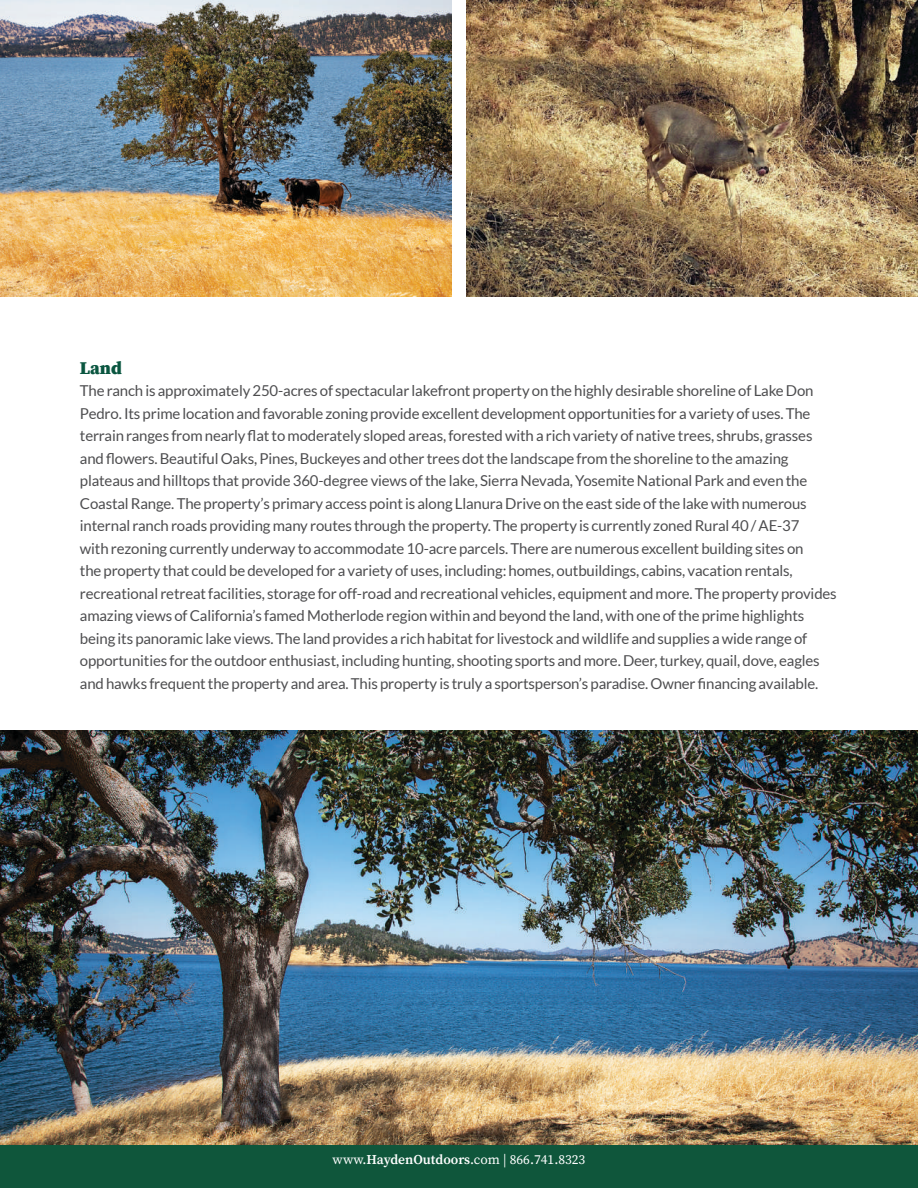
<style>
.page{position:relative;width:918px;height:1188px;background:#fff}
.page>*{position:absolute;margin:0;border:0;box-sizing:border-box;transform-origin:0 0}
.t1{font:900 18px "Source Serif Pro";color:#0a5640}
.t2{font:15px/22.5px "Lato";letter-spacing:-.01em;color:#4d4d4f}
.t3{font:13.5px "Source Serif Pro";color:#fff}
.s1{font-weight:600}
</style>
<div class="page">
<div style="left:0;top:1144px;width:918px;height:44px;background:#0f563b"></div>
<img style="left:0;top:730px;width:918px;height:414px">
<img style="left:0;top:0;width:452px;height:297px">
<img style="left:467px;top:0;width:451px;height:297px">
<p class="t1" style="left:80px;top:355px;width:44px">Land</p>
<p class="t2" style="left:80px;top:379px;width:758px">The ranch is approximately 250-acres of spectacular lakefront property on the highly desirable shoreline of Lake Don Pedro. Its prime location and favorable zoning provide excellent development opportunities for a variety of uses. The terrain ranges from nearly flat to moderately sloped areas, forested with a rich variety of native trees, shrubs, grasses and flowers. Beautiful Oaks, Pines, Buckeyes and other trees dot the landscape from the shoreline to the amazing plateaus and hilltops that provide 360-degree views of the lake, Sierra Nevada, Yosemite National Park and even the Coastal Range. The property’s primary access point is along Llanura Drive on the east side of the lake with numerous internal ranch roads providing many routes through the property. The property is currently zoned Rural 40 / AE-37<br>with rezoning currently underway to accommodate 10-acre parcels. There are numerous excellent building sites on<br>the property that could be developed for a variety of uses, including: homes, outbuildings, cabins, vacation rentals, recreational retreat facilities, storage for off-road and recreational vehicles, equipment and more. The property provides amazing views of California’s famed Motherlode region within and beyond the land, with one of the prime highlights being its panoramic lake views. The land provides a rich habitat for livestock and wildlife and supplies a wide range of opportunities for the outdoor enthusiast, including hunting, shooting sports and more. Deer, turkey, quail, dove, eagles and hawks frequent the property and area. This property is truly a sportsperson’s paradise. Owner financing available.</p>
<p class="t3" style="left:333px;top:1151px;width:254px">www.<span class="s1">HaydenOutdoors</span>.com | 866.741.8323</p>
</div>
